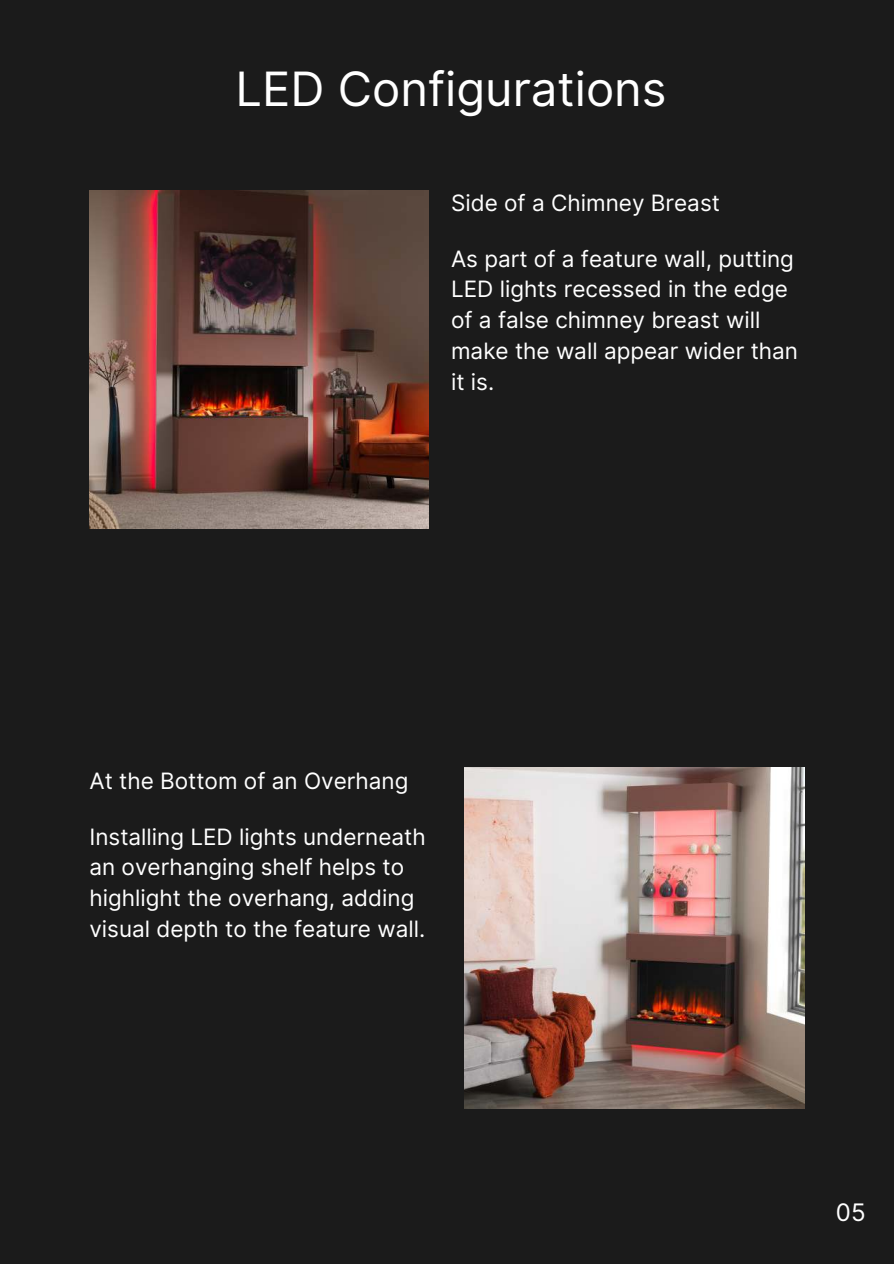
<style>
.page{position:relative;width:894px;height:1264px;background:#fff}
.page>*{position:absolute;margin:0;border:0;box-sizing:border-box;transform-origin:0 0}
.t1{font:47.25px "Inter";color:#fff}
.t2{font:24.15px "Inter";color:#fff}
.t3{font:22.5px/30.6px "Inter";color:#fff}
</style>
<div class="page">
<div style="left:0;top:0;width:893px;height:1263px;background:#1b1b1b"></div>
<img style="left:89px;top:190px;width:339px;height:339px">
<img style="left:464px;top:768px;width:340px;height:340px">
<h1 class="t1" style="left:235px;top:55px;width:432px">LED Configurations</h1>
<p class="t3" style="left:451px;top:187px;width:270px">Side of a Chimney Breast</p>
<p class="t3" style="left:451px;top:243px;width:348px">As part of a feature wall, putting<br>LED lights recessed in the edge of a false chimney breast will make the wall appear wider than it is.</p>
<p class="t3" style="left:89px;top:765px;width:320px">At the Bottom of an Overhang</p>
<p class="t3" style="left:89px;top:821px;width:337px">Installing LED lights underneath an overhanging shelf helps to highlight the overhang, adding visual depth to the feature wall.</p>
<p class="t2" style="left:835px;top:1194px;width:31px">05</p>
</div>
